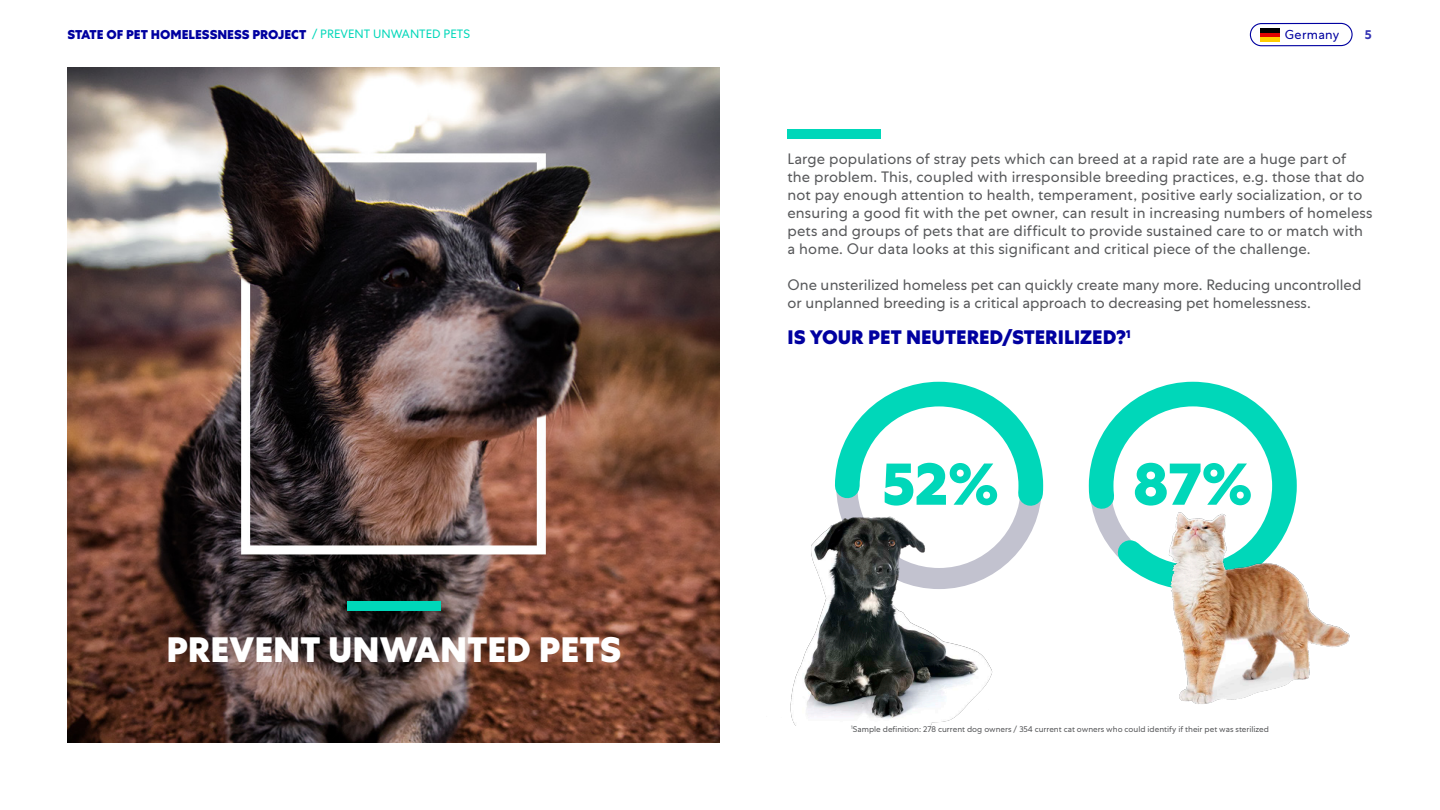
<style>
.page{position:relative;width:1440px;height:810px;background:#fff}
.page>*{position:absolute;margin:0;border:0;box-sizing:border-box;transform-origin:0 0}
.body_1{font:800 60px "Mars Centra";color:#00d7b9}
.body_1-2{font:800 35.25px "Mars Centra";color:#fff}
.medium_heading{font:800 19.5px "Mars Centra";color:#0000a0}
.body_1-3{font:15px/18px "Mars Centra";letter-spacing:.01em;color:#57585a}
.body_1-4{font:800 12.75px "Mars Centra";color:#0000a0}
.t1{font:12.75px "Mars Centra";letter-spacing:.025em;color:#0000a0}
.t2{font:700 12.75px "Mars Centra";color:#3333b3}
.body_1-5{font:8.25px "Mars Centra";color:#57585a}
.s1{font-weight:400;font-size:12px;color:#00d7b9}
</style>
<div class="page">
<img style="left:68px;top:68px;width:652px;height:674px">
<div style="left:347px;top:602px;width:93px;height:9px;background:#00d7b9"></div>
<svg style="left:835px;top:381px;width:209px;height:193px"></svg>
<svg style="left:1088px;top:381px;width:209px;height:201px"></svg>
<img style="left:790px;top:494px;width:203px;height:232px">
<img style="left:1152px;top:501px;width:198px;height:203px">
<div style="left:788px;top:129px;width:93px;height:10px;background:#00d7b9"></div>
<hr style="left:1261px;top:33px;width:19px;height:4px;background:#de0000">
<div style="left:1261px;top:28px;width:19px;height:5px;background:#000"></div>
<hr style="left:1261px;top:37px;width:19px;height:4px;background:#fc0">
<div style="left:1250px;top:23px;width:103px;height:23px;border:1px solid #0000a0;border-radius:11px"></div>
<p class="body_1-4" style="left:68px;top:27px;width:404px">STATE OF PET HOMELESSNESS PROJECT <span class="s1">/ PREVENT UNWANTED PETS</span></p>
<p class="t1" style="left:1285px;top:27px;width:56px">Germany</p>
<p class="t2" style="left:1365px;top:27px;width:8px">5</p>
<p class="body_1-3" style="left:788px;top:150px;width:586px">Large populations of stray pets which can breed at a rapid rate are a huge part of the problem. This, coupled with irresponsible breeding practices, e.g. those that do not pay enough attention to health, temperament, positive early socialization, or to ensuring a good fit with the pet owner, can result in increasing numbers of homeless pets and groups of pets that are difficult to provide sustained care to or match with a home. Our data looks at this significant and critical piece of the challenge.</p>
<p class="body_1-3" style="left:788px;top:276px;width:575px">One unsterilized homeless pet can quickly create many more. Reducing uncontrolled or unplanned breeding is a critical approach to decreasing pet homelessness.</p>
<p class="medium_heading" style="left:788px;top:326px;width:345px">IS YOUR PET NEUTERED/STERILIZED?<sup>1</sup></p>
<p class="body_1-2" style="left:166px;top:628px;width:456px">PREVENT UNWANTED PETS</p>
<p class="body_1" style="left:882px;top:448px;width:118px">52%</p>
<p class="body_1" style="left:1133px;top:448px;width:121px">87%</p>
<p class="body_1-5" style="left:851px;top:724px;width:419px"><sup>1</sup>Sample definition: 278 current dog owners / 354 current cat owners who could identify if their pet was sterilized</p>
</div>
